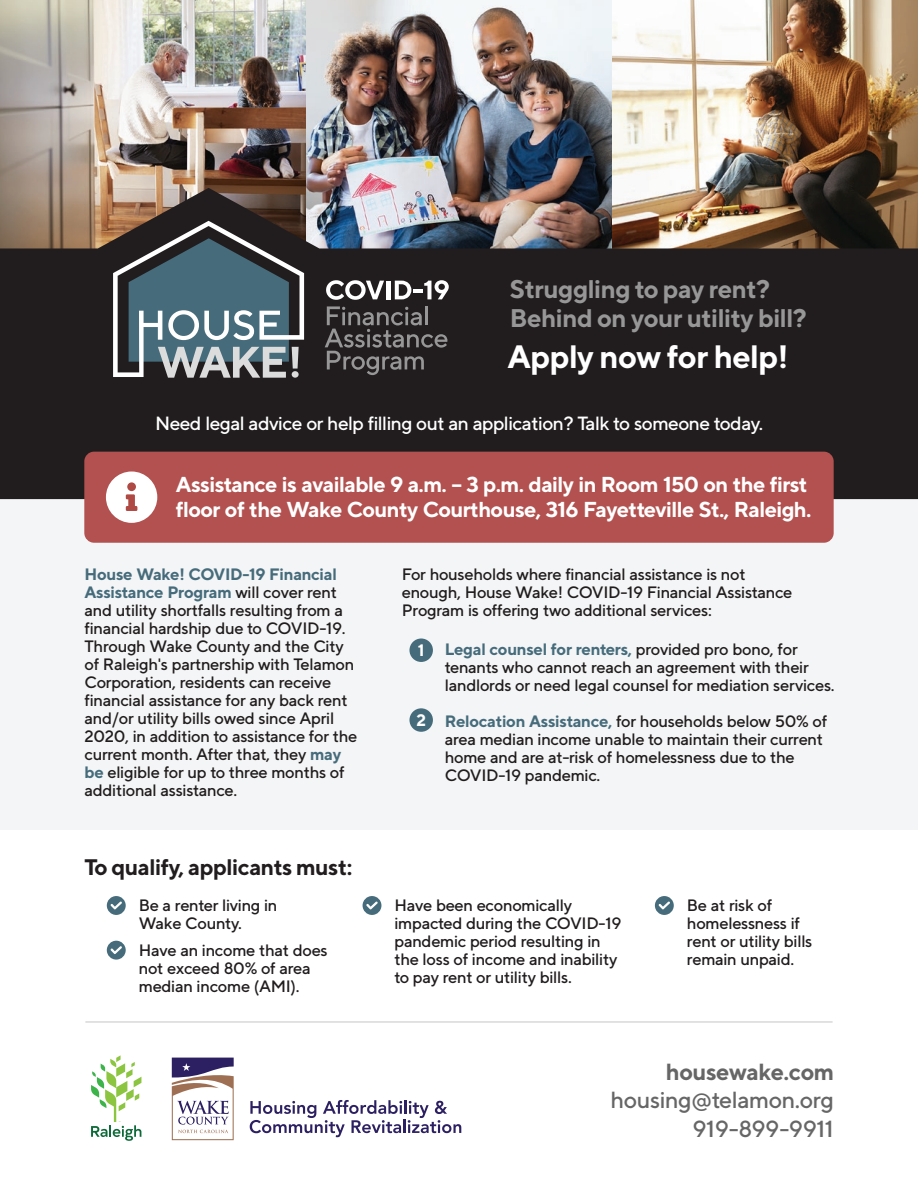
<style>
.page{position:relative;width:918px;height:1188px;background:#fff}
.page>*{position:absolute;margin:0;border:0;box-sizing:border-box;transform-origin:0 0}
.t1{font:700 32.4px "TT Norms";letter-spacing:-.02em;color:#fff}
.t2{font:700 25.5px/28.5px "TT Norms";letter-spacing:-.02em;color:#979797}
.t3{font:500 23.25px/29.4px "TT Norms";letter-spacing:-.02em;color:#666;text-align:right}
.t4{font:700 23.25px "TT Norms";letter-spacing:-.02em;color:#666}
.t5{font:700 22.5px "TT Norms";letter-spacing:-.02em;color:#211d1e}
.t6{font:700 21.6px/24.8px "TT Norms";letter-spacing:-.03em;color:#fff}
.t7{font:500 19.2px "TT Norms";letter-spacing:-.03em;color:#fff}
.t8{font:700 16.65px "TT Norms";color:#fff}
.t9{font:500 16.5px/18px "TT Norms";letter-spacing:-.02em;color:#211d1e}
.s1{font-weight:700;color:#466c7c}
</style>
<div class="page">
<img style="left:612px;top:0;width:306px;height:188px">
<img style="left:306px;top:0;width:306px;height:188px">
<img style="left:0;top:0;width:306px;height:188px">
<div style="left:0;top:479px;width:918px;height:351px;background:#f4f5f6"></div>
<svg style="left:0;top:188px;width:918px;height:311px;background:#38302e"></svg>
<svg style="left:113px;top:221px;width:191px;height:157px;background:#5c6b72"></svg>
<svg style="left:326px;top:280px;width:58px;height:20px"></svg>
<div style="left:386px;top:281px;width:5px;height:18px;background:#fff"></div>
<svg style="left:395px;top:280px;width:54px;height:19px"></svg>
<svg style="left:325px;top:306px;width:122px;height:69px;background:#3e3b3c"></svg>
<div style="left:107px;top:896px;width:19px;height:19px;background:#466c7c;border-radius:50%"></div>
<svg style="left:111px;top:901px;width:11px;height:8px"></svg>
<div style="left:107px;top:941px;width:19px;height:19px;background:#466c7c;border-radius:50%"></div>
<svg style="left:111px;top:946px;width:11px;height:8px"></svg>
<div style="left:363px;top:896px;width:18px;height:19px;background:#466c7c;border-radius:50%"></div>
<svg style="left:366px;top:901px;width:12px;height:8px"></svg>
<div style="left:655px;top:896px;width:19px;height:19px;background:#466c7c;border-radius:50%"></div>
<svg style="left:659px;top:901px;width:11px;height:8px"></svg>
<hr style="left:85px;top:1021px;width:748px;height:2px;background:#cbcbcb">
<svg style="left:172px;top:1058px;width:62px;height:82px"></svg>
<hr style="left:404px;top:1100px;width:3px;height:14px;background:#2d2062">
<svg style="left:250px;top:1100px;width:152px;height:37px"></svg>
<hr style="left:403px;top:1119px;width:3px;height:14px;background:#2d2062">
<svg style="left:408px;top:1101px;width:53px;height:32px"></svg>
<div style="left:409px;top:639px;width:24px;height:23px;background:#466c7c;border-radius:50%"></div>
<div style="left:409px;top:708px;width:24px;height:24px;background:#466c7c;border-radius:50%"></div>
<svg style="left:91px;top:1055px;width:50px;height:86px"></svg>
<div style="left:84px;top:452px;width:750px;height:91px;background:#b2514f;border-radius:10px"></div>
<div style="left:106px;top:471px;width:51px;height:52px;background:#fff;border-radius:50%"></div>
<svg style="left:126px;top:482px;width:11px;height:29px"></svg>
<h2 class="t2" style="left:510px;top:275px;width:299px">Struggling to pay rent?<br>Behind on your utility bill?</h2>
<h1 class="t1" style="left:508px;top:336px;width:282px">Apply now for help!</h1>
<p class="t7" style="left:155px;top:411px;width:610px">Need legal advice or help filling out an application? Talk to someone today.</p>
<h3 class="t6" style="left:176px;top:471px;width:637px">Assistance is available 9 a.m. – 3 p.m. daily in Room 150 on the first floor of the Wake County Courthouse, 316 Fayetteville St., Raleigh.</h3>
<p class="t9" style="left:85px;top:565px;width:274px"><span class="s1">House Wake! COVID-19 Financial Assistance Program</span> will cover rent and utility shortfalls resulting from a financial hardship due to COVID-19.<br>Through Wake County and the City of Raleigh's partnership with Telamon Corporation, residents can receive financial assistance for any back rent and/or utility bills owed since April 2020, in addition to assistance for the current month. After that, they <span class="s1">may be</span> eligible for up to three months of additional assistance.</p>
<p class="t9" style="left:402px;top:565px;width:392px">For households where financial assistance is not enough, House Wake! COVID-19 Financial Assistance<br>Program is offering two additional services:</p>
<p class="t9" style="left:445px;top:640px;width:391px"><span class="s1">Legal counsel for renters,</span> provided pro bono, for tenants who cannot reach an agreement with their landlords or need legal counsel for mediation services.</p>
<p class="t9" style="left:445px;top:711px;width:384px"><span class="s1">Relocation Assistance,</span> for households below 50% of area median income unable to maintain their current home and are at-risk of homelessness due to the COVID-19 pandemic.</p>
<p class="t8" style="left:418px;top:640px;width:8px">1</p>
<p class="t8" style="left:416px;top:709px;width:11px">2</p>
<h3 class="t5" style="left:84px;top:853px;width:270px">To qualify, applicants must:</h3>
<p class="t9" style="left:139px;top:896px;width:140px">Be a renter living in<br>Wake County.</p>
<p class="t9" style="left:139px;top:941px;width:190px">Have an income that does not exceed 80% of area median income (AMI).</p>
<p class="t9" style="left:394px;top:896px;width:229px">Have been economically impacted during the COVID-19 pandemic period resulting in the loss of income and inability to pay rent or utility bills.</p>
<p class="t9" style="left:687px;top:896px;width:127px">Be at risk of homelessness if rent or utility bills remain unpaid.</p>
<h3 class="t4" style="left:666px;top:1057px;width:170px">housewake.com</h3>
<h3 class="t3" style="left:611px;top:1085px;width:225px">housing@telamon.org<br>919-899-9911</h3>
</div>
